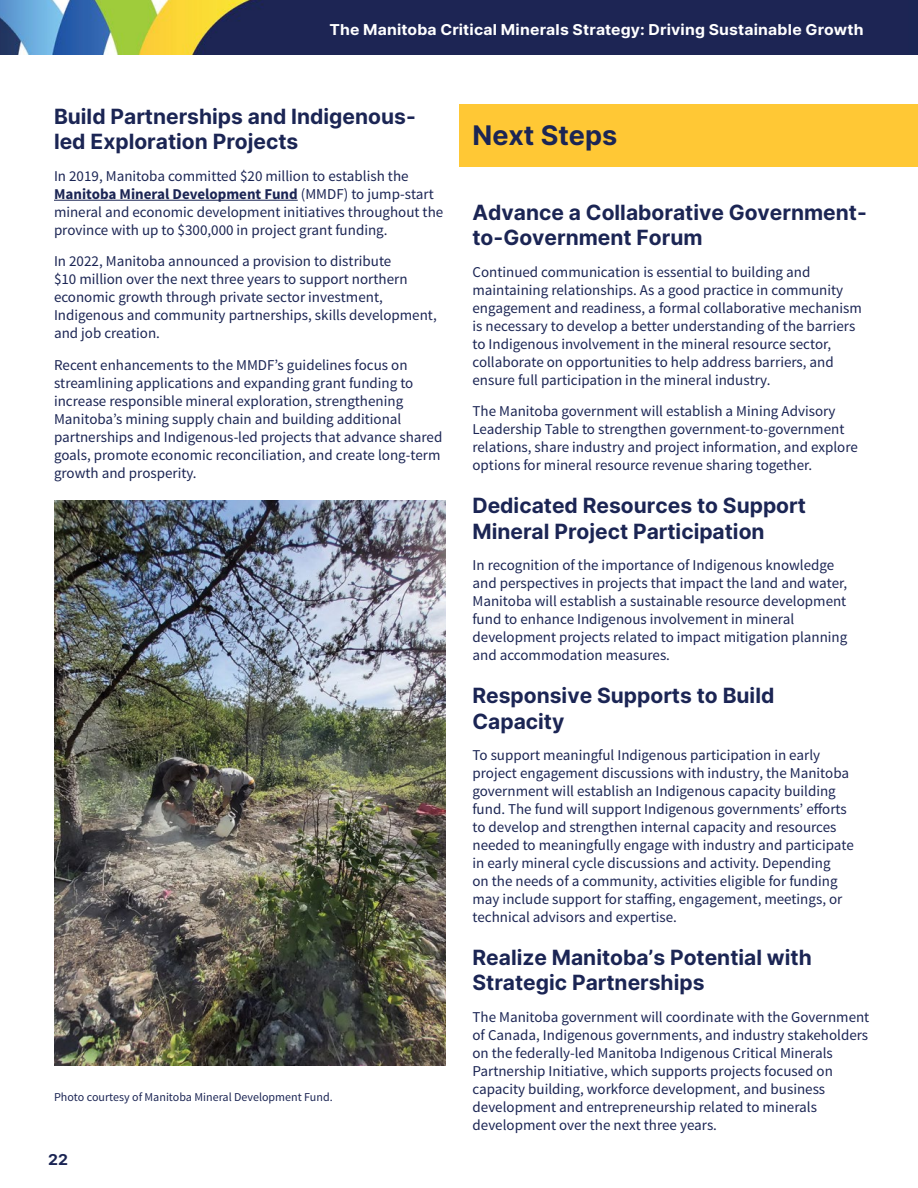
<style>
.page{position:relative;width:918px;height:1188px;background:#fff}
.page>*{position:absolute;margin:0;border:0;box-sizing:border-box;transform-origin:0 0}
.t1{font:700 27px "Inter";color:#1b2554}
.t2{font:700 21px/25.2px "Inter";color:#1b2554}
.t3{font:15px/18px "Source Sans Pro";color:#1b2554}
.t4{font:700 15px "Inter";letter-spacing:.01em;color:#fff;scale:1.05 1}
.t5{font:700 15px "Inter";color:#1b2554;scale:1.05 1}
.t6{font:12px "Source Sans Pro";color:#1b2554}
.s1{font-weight:700}
</style>
<div class="page">
<img style="left:0;top:0;width:918px;height:54px">
<hr style="left:54px;top:200px;width:244px;height:1px;background:#1b2554">
<div style="left:459px;top:104px;width:459px;height:63px;background:#ffc835"></div>
<img style="left:54px;top:500px;width:392px;height:566px">
<hr style="left:917px;top:835px;width:1px;height:63px;background:#ffc835">
<p class="t4" style="left:329px;top:19px;width:510px">The Manitoba Critical Minerals Strategy: Driving Sustainable Growth</p>
<h2 class="t2" style="left:54px;top:103px;width:363px">Build Partnerships and Indigenous&shy;led Exploration Projects</h2>
<p class="t3" style="left:54px;top:167px;width:391px">In 2019, Manitoba committed $20 million to establish the <span class="s1">Manitoba Mineral Development Fund</span> (MMDF) to jump-start mineral and economic development initiatives throughout the province with up to $300,000 in project grant funding.</p>
<p class="t3" style="left:54px;top:253px;width:384px">In 2022, Manitoba announced a provision to distribute<br>$10 million over the next three years to support northern economic growth through private sector investment, Indigenous and community partnerships, skills development, and job creation.</p>
<p class="t3" style="left:54px;top:356px;width:390px">Recent enhancements to the MMDF’s guidelines focus on streamlining applications and expanding grant funding to increase responsible mineral exploration, strengthening Manitoba’s mining supply chain and building additional partnerships and Indigenous-led projects that advance shared goals, promote economic reconciliation, and create long-term growth and prosperity.</p>
<p class="t6" style="left:54px;top:1089px;width:280px">Photo courtesy of Manitoba Mineral Development Fund.</p>
<p class="t5" style="left:48px;top:1148px;width:20px">22</p>
<h1 class="t1" style="left:472px;top:116px;width:146px">Next Steps</h1>
<h2 class="t2" style="left:472px;top:199px;width:396px">Advance a Collaborative Government&shy;to-Government Forum</h2>
<p class="t3" style="left:472px;top:263px;width:391px">Continued communication is essential to building and maintaining relationships. As a good practice in community engagement and readiness, a formal collaborative mechanism is necessary to develop a better understanding of the barriers to Indigenous involvement in the mineral resource sector, collaborate on opportunities to help address barriers, and ensure full participation in the mineral industry.</p>
<p class="t3" style="left:472px;top:403px;width:387px">The Manitoba government will establish a Mining Advisory Leadership Table to strengthen government-to-government relations, share industry and project information, and explore options for mineral resource revenue sharing together.</p>
<h2 class="t2" style="left:472px;top:493px;width:335px">Dedicated Resources to Support<br>Mineral Project Participation</h2>
<p class="t3" style="left:472px;top:556px;width:376px">In recognition of the importance of Indigenous knowledge and perspectives in projects that impact the land and water, Manitoba will establish a sustainable resource development fund to enhance Indigenous involvement in mineral development projects related to impact mitigation planning and accommodation measures.</p>
<h2 class="t2" style="left:472px;top:683px;width:303px">Responsive Supports to Build<br>Capacity</h2>
<p class="t3" style="left:472px;top:746px;width:383px">To support meaningful Indigenous participation in early project engagement discussions with industry, the Manitoba government will establish an Indigenous capacity building fund. The fund will support Indigenous governments’ efforts to develop and strengthen internal capacity and resources needed to meaningfully engage with industry and participate in early mineral cycle discussions and activity. Depending<br>on the needs of a community, activities eligible for funding may include support for staffing, engagement, meetings, or technical advisors and expertise.</p>
<h2 class="t2" style="left:472px;top:945px;width:341px">Realize Manitoba’s Potential with<br>Strategic Partnerships</h2>
<p class="t3" style="left:472px;top:1008px;width:398px">The Manitoba government will coordinate with the Government of Canada, Indigenous governments, and industry stakeholders on the federally-led Manitoba Indigenous Critical Minerals Partnership Initiative, which supports projects focused on capacity building, workforce development, and business development and entrepreneurship related to minerals development over the next three years.</p>
</div>
